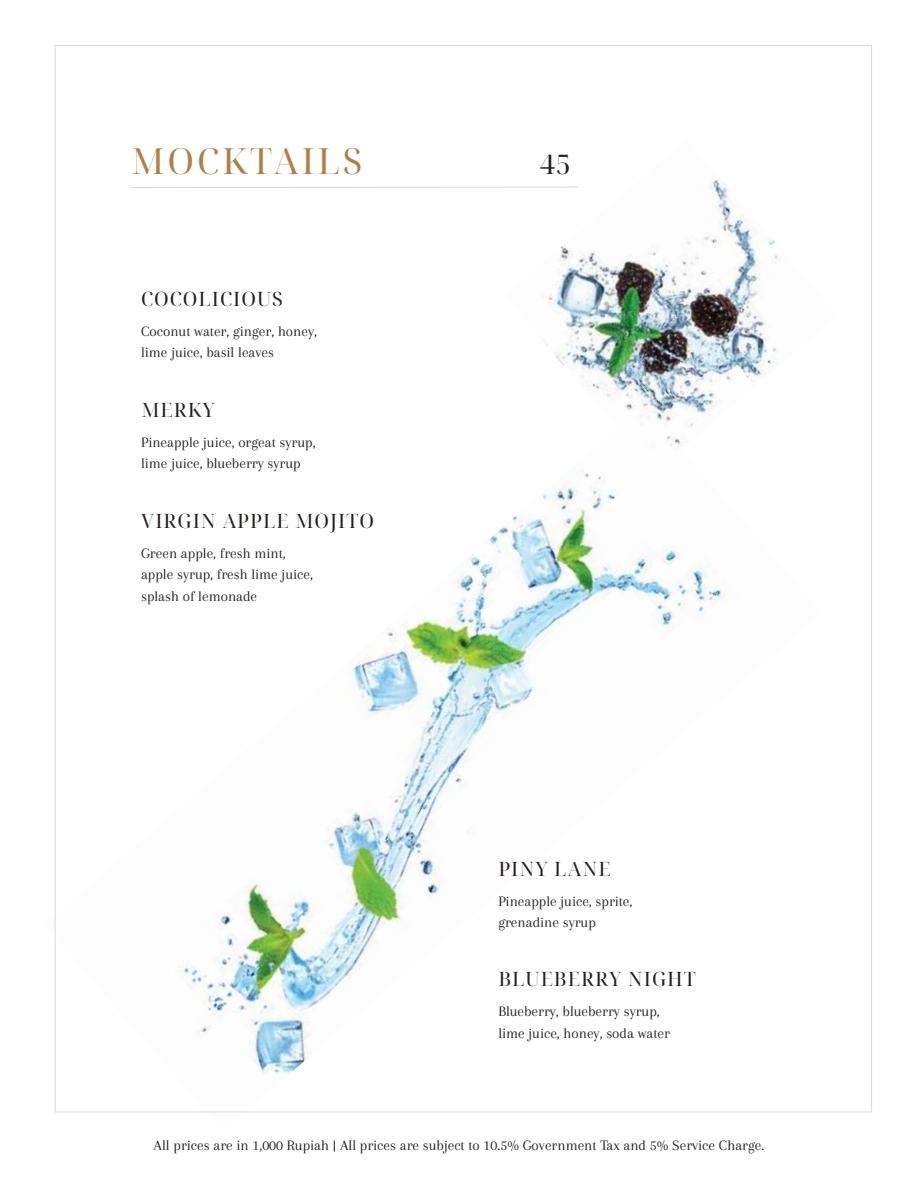
<style>
.page{position:relative;width:918px;height:1188px;background:#fff}
.page>*{position:absolute;margin:0;border:0;box-sizing:border-box;transform-origin:0 0}
.t1{font:36px "Noto Serif Display";letter-spacing:.08em;color:#b08046}
.t2{font:27px "Noto Serif Display";color:#271e1e}
.t3{font:19.8px "Noto Serif Display";letter-spacing:.05em;color:#271e1e}
.t4{font:15px/21.6px "Arapey";color:#231f20}
</style>
<div class="page">
<img style="left:54px;top:405px;width:769px;height:708px">
<svg style="left:132px;top:186px;width:372px;height:2px"></svg>
<img style="left:504px;top:179px;width:319px;height:293px">
<h1 class="t1" style="left:131px;top:136px;width:233px">MOCKTAILS</h1>
<h3 class="t3" style="left:141px;top:285px;width:143px">COCOLICIOUS</h3>
<p class="t4" style="left:141px;top:320px;width:177px">Coconut water, ginger, honey, lime juice, basil leaves</p>
<h3 class="t3" style="left:141px;top:396px;width:75px">MERKY</h3>
<p class="t4" style="left:141px;top:431px;width:176px">Pineapple juice, orgeat syrup, lime juice, blueberry syrup</p>
<h3 class="t3" style="left:141px;top:507px;width:235px">VIRGIN APPLE MOJITO</h3>
<p class="t4" style="left:141px;top:542px;width:173px">Green apple, fresh mint, apple syrup, fresh lime juice, splash of lemonade</p>
<h2 class="t2" style="left:540px;top:145px;width:32px">45</h2>
<h3 class="t3" style="left:498px;top:855px;width:114px">PINY LANE</h3>
<p class="t4" style="left:498px;top:890px;width:136px">Pineapple juice, sprite, grenadine syrup</p>
<h3 class="t3" style="left:498px;top:965px;width:199px">BLUEBERRY NIGHT</h3>
<p class="t4" style="left:498px;top:1001px;width:173px">Blueberry, blueberry syrup, lime juice, honey, soda water</p>
<p class="t4" style="left:154px;top:1134px;width:612px">All prices are in 1,000 Rupiah | All prices are subject to 10.5% Government Tax and 5% Service Charge.</p>
</div>
